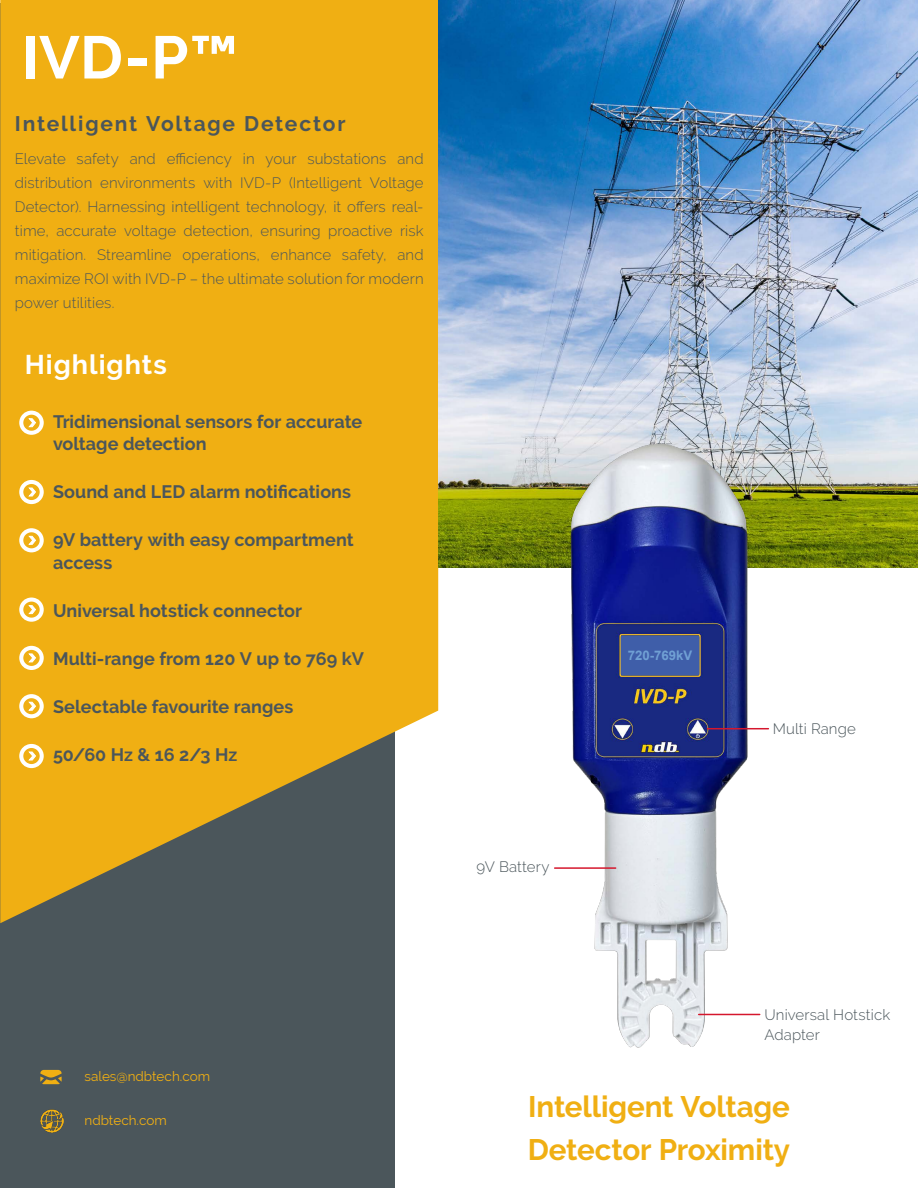
<style>
.page{position:relative;width:918px;height:1188px;background:#fff}
.page>*{position:absolute;margin:0;border:0;box-sizing:border-box;transform-origin:0 0}
.Paragraph_Style_1{font:700 60px "Raleway";color:#fff}
.Paragraph_Style_1-2{font:700 29.55px "Raleway";letter-spacing:-.005em;color:#f0af13}
.Paragraph_Style_1-3{font:700 27px "Raleway";letter-spacing:.035em;color:#fff}
.Paragraph_Style_1-4{font:700 21px "Raleway";letter-spacing:.085em;color:#4b565b}
.Paragraph_Style_1-5{font:700 18px/22.5px "Raleway";letter-spacing:.005em;color:#4b565b}
.Paragraph_Style_1-6{font:300 15px/24px "Raleway";letter-spacing:.01em;color:#4b565b;text-align:justify}
.t1{font:13.5px "Raleway";color:#f0af13}
.TOC_style_JML_titre_3{font:700 13.2px "Arial";color:#70a0d4}
</style>
<div class="page">
<div style="left:0;top:4px;width:394px;height:1184px;background:#4b565b"></div>
<svg style="left:0;top:0;width:438px;height:923px;background:#e0a81e"></svg>
<img style="left:438px;top:0;width:480px;height:568px">
<svg style="left:40px;top:1070px;width:22px;height:14px"></svg>
<img style="left:40px;top:1109px;width:24px;height:24px">
<div style="left:19px;top:411px;width:25px;height:24px;border:4px solid #fff;border-radius:50%"></div>
<svg style="left:28px;top:418px;width:8px;height:9px"></svg>
<div style="left:19px;top:480px;width:25px;height:24px;border:4px solid #fff;border-radius:50%"></div>
<svg style="left:28px;top:487px;width:8px;height:10px"></svg>
<div style="left:19px;top:528px;width:25px;height:24px;border:4px solid #fff;border-radius:50%"></div>
<svg style="left:28px;top:536px;width:8px;height:9px"></svg>
<div style="left:19px;top:598px;width:25px;height:24px;border:4px solid #fff;border-radius:50%"></div>
<svg style="left:28px;top:605px;width:8px;height:9px"></svg>
<div style="left:19px;top:646px;width:25px;height:24px;border:4px solid #fff;border-radius:50%"></div>
<svg style="left:28px;top:653px;width:8px;height:9px"></svg>
<div style="left:19px;top:694px;width:25px;height:24px;border:4px solid #fff;border-radius:50%"></div>
<svg style="left:28px;top:701px;width:8px;height:10px"></svg>
<div style="left:19px;top:744px;width:25px;height:24px;border:4px solid #fff;border-radius:50%"></div>
<svg style="left:28px;top:751px;width:8px;height:10px"></svg>
<img style="left:559px;top:431px;width:200px;height:617px">
<hr style="left:699px;top:1014px;width:61px;height:1px;background:#d5172d">
<hr style="left:555px;top:867px;width:61px;height:2px;background:#d5172d">
<hr style="left:707px;top:728px;width:61px;height:1px;background:#d5172d">
<div style="left:620px;top:634px;width:81px;height:43px;border:1px solid #fec422"></div>
<div style="left:621px;top:635px;width:78px;height:40px;background:#3f5ea9;border-radius:2px"></div>
<p class="Paragraph_Style_1" style="left:22px;top:23px;width:218px">IVD-P™</p>
<p class="Paragraph_Style_1-4" style="left:15px;top:112px;width:332px">Intelligent Voltage Detector</p>
<p class="Paragraph_Style_1-6" style="left:15px;top:146px;width:410px">Elevate safety and efficiency in your substations and distribution environments with IVD-P (Intelligent Voltage Detector). Harnessing intelligent technology, it offers real&shy;time, accurate voltage detection, ensuring proactive risk mitigation. Streamline operations, enhance safety, and maximize ROI with IVD-P – the ultimate solution for modern power utilities.</p>
<p class="Paragraph_Style_1-3" style="left:25px;top:349px;width:144px">Highlights</p>
<p class="Paragraph_Style_1-5" style="left:53px;top:410px;width:311px">Tridimensional sensors for accurate voltage detection</p>
<p class="Paragraph_Style_1-5" style="left:53px;top:481px;width:300px">Sound and LED alarm notifications</p>
<p class="Paragraph_Style_1-5" style="left:53px;top:529px;width:302px">9V battery with easy compartment access</p>
<p class="Paragraph_Style_1-5" style="left:53px;top:599px;width:251px">Universal hotstick connector</p>
<p class="Paragraph_Style_1-5" style="left:53px;top:647px;width:312px">Multi-range from 120 V up to 769 kV</p>
<p class="Paragraph_Style_1-5" style="left:53px;top:695px;width:242px">Selectable favourite ranges</p>
<p class="Paragraph_Style_1-5" style="left:53px;top:743px;width:186px">50/60 Hz &amp; 16 2/3 Hz</p>
<p class="t1" style="left:85px;top:1068px;width:127px">sales@ndbtech.com</p>
<p class="t1" style="left:85px;top:1112px;width:84px">ndbtech.com</p>
<p class="Paragraph_Style_1-6" style="left:477px;top:854px;width:75px">9V Battery</p>
<p class="TOC_style_JML_titre_3" style="left:628px;top:646px;width:66px">720-769kV</p>
<p class="Paragraph_Style_1-6" style="left:773px;top:717px;width:85px">Multi Range</p>
<p class="Paragraph_Style_1-6" style="left:764px;top:1005px;width:127px;line-height:19.5px">Universal Hotstick<br>Adapter</p>
<p class="Paragraph_Style_1-2" style="left:528px;top:1090px;width:263px">Intelligent Voltage</p>
<p class="Paragraph_Style_1-2" style="left:528px;top:1132px;width:264px">Detector Proximity</p>
</div>
